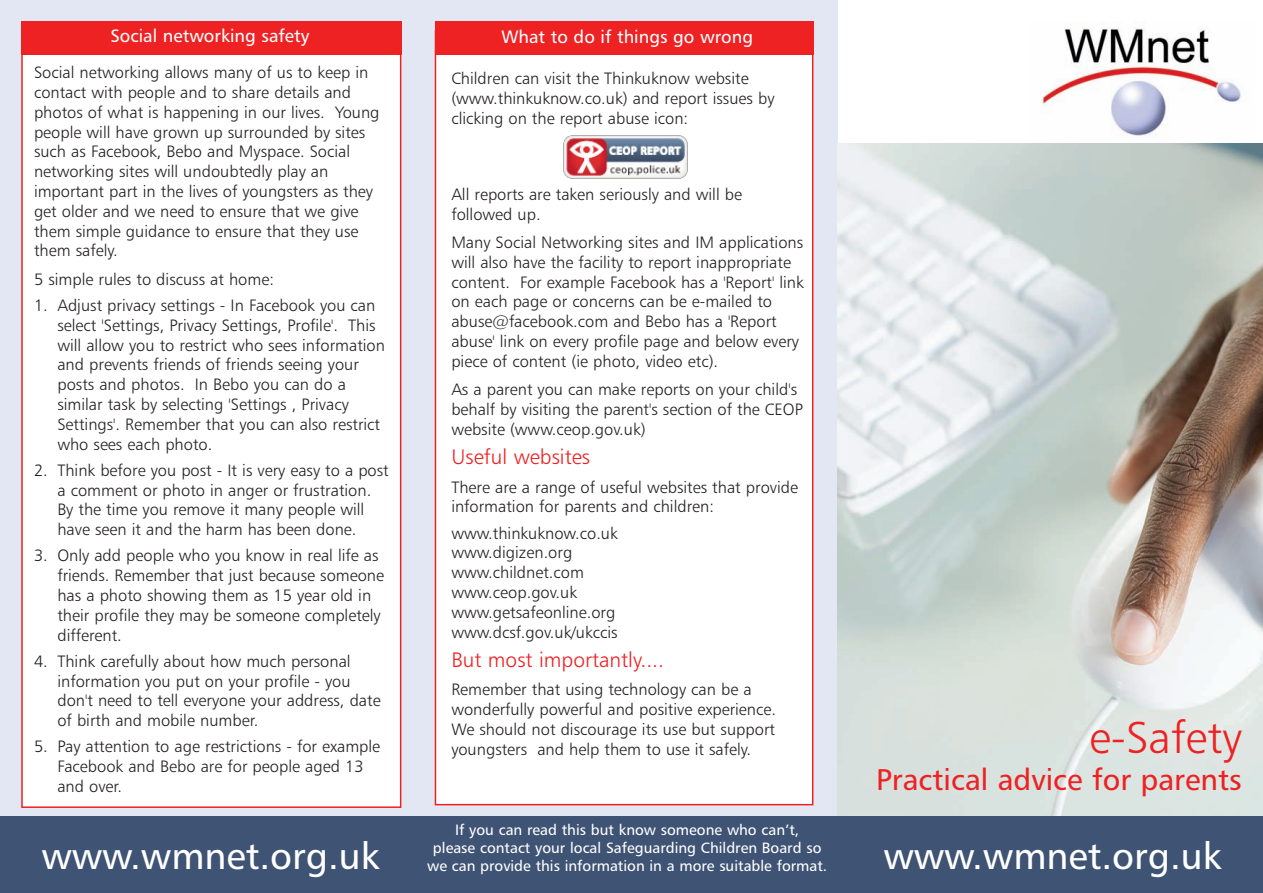
<style>
.page{position:relative;width:1263px;height:893px;background:#fff}
.page>*{position:absolute;margin:0;border:0;box-sizing:border-box;transform-origin:0 0}
.t1{font:45px "Humanist 777 BT Light B";color:#ee2123}
.t2{font:37.5px "Humanist 777 BT Roman B";color:#fff}
.t3{font:30px "Humanist 777 BT Roman B";color:#ee2123}
.t4{font:21px "Humanist 777 BT Light B";color:#ee2123}
.t5{font:18px "Humanist 777 BT Roman B";color:#fff}
.t6{font:16.5px/19.8px "Humanist 777 BT Light B";color:#231f20}
.t7{font:15px/18px "Humanist 777 BT Roman B";color:#fff;text-align:center}
</style>
<div class="page">
<div style="left:0;top:0;width:838px;height:893px;background:#e2e7f3"></div>
<img style="left:838px;top:144px;width:425px;height:672px">
<div style="left:436px;top:32px;width:376px;height:772px;background:#fff"></div>
<div style="left:0;top:816px;width:1263px;height:77px;background:#3f5374"></div>
<div style="left:435px;top:21px;width:378px;height:34px;background:#ee2123"></div>
<img style="left:563px;top:135px;width:125px;height:44px">
<img style="left:1042px;top:27px;width:199px;height:110px">
<div style="left:23px;top:23px;width:377px;height:783px;background:#fff"></div>
<div style="left:21px;top:21px;width:380px;height:34px;background:#ee2123"></div>
<p class="t5" style="left:110px;top:29px;width:200px">Social networking safety</p>
<p class="t6" style="left:34px;top:64px;width:347px">Social networking allows many of us to keep in contact with people and to share details and photos of what is happening in our lives. Young people will have grown up surrounded by sites such as Facebook, Bebo and Myspace. Social networking sites will undoubtedly play an important part in the lives of youngsters as they get older and we need to ensure that we give them simple guidance to ensure that they use them safely.</p>
<p class="t6" style="left:34px;top:270px;width:241px">5 simple rules to discuss at home:</p>
<p class="t6" style="left:57px;top:297px;width:329px;text-indent:-23px">1. Adjust privacy settings - In Facebook you can select 'Settings, Privacy Settings, Profile'. This will allow you to restrict who sees information and prevents friends of friends seeing your posts and photos. In Bebo you can do a similar task by selecting 'Settings , Privacy Settings'. Remember that you can also restrict who sees each photo.</p>
<p class="t6" style="left:34px;top:461px;width:356px;text-align:center">2. Think before you post - It is very easy to a post a comment or photo in anger or frustration.<br>By the time you remove it many people will<br>have seen it and the harm has been done.</p>
<p class="t6" style="left:57px;top:547px;width:328px;text-indent:-23px">3. Only add people who you know in real life as friends. Remember that just because someone has a photo showing them as 15 year old in their profile they may be someone completely different.</p>
<p class="t6" style="left:57px;top:652px;width:325px;text-indent:-23px">4. Think carefully about how much personal information you put on your profile - you don't need to tell everyone your address, date of birth and mobile number.</p>
<p class="t6" style="left:57px;top:738px;width:324px;text-indent:-23px">5. Pay attention to age restrictions - for example<br>Facebook and Bebo are for people aged 13 and over.</p>
<h2 class="t2" style="left:41px;top:841px;width:340px">www.wmnet.org.uk</h2>
<p class="t5" style="left:501px;top:29px;width:253px">What to do if things go wrong</p>
<p class="t6" style="left:451px;top:70px;width:325px">Children can visit the Thinkuknow website (www.thinkuknow.co.uk) and report issues by clicking on the report abuse icon:</p>
<p class="t6" style="left:451px;top:186px;width:292px">All reports are taken seriously and will be followed up.</p>
<p class="t6" style="left:451px;top:234px;width:354px">Many Social Networking sites and IM applications will also have the facility to report inappropriate content. For example Facebook has a 'Report' link on each page or concerns can be e-mailed to abuse@facebook.com and Bebo has a 'Report abuse' link on every profile page and below every piece of content (ie photo, video etc).</p>
<p class="t6" style="left:451px;top:381px;width:353px">As a parent you can make reports on your child's behalf by visiting the parent's section of the CEOP website (www.ceop.gov.uk)</p>
<p class="t4" style="left:451px;top:449px;width:140px">Useful websites</p>
<p class="t6" style="left:451px;top:478px;width:348px">There are a range of useful websites that provide information for parents and children:</p>
<p class="t6" style="left:451px;top:524px;width:168px">www.thinkuknow.co.uk www.digizen.org www.childnet.com www.ceop.gov.uk www.getsafeonline.org www.dcsf.gov.uk/ukccis</p>
<p class="t4" style="left:451px;top:651px;width:214px">But most importantly....</p>
<p class="t6" style="left:451px;top:681px;width:326px">Remember that using technology can be a wonderfully powerful and positive experience.<br>We should not discourage its use but support youngsters and help them to use it safely.</p>
<p class="t7" style="left:427px;top:822px;width:401px">If you can read this but know someone who can’t,<br>please contact your local Safeguarding Children Board so we can provide this information in a more suitable format.</p>
<h1 class="t1" style="left:1089px;top:719px;width:154px">e-Safety</h1>
<h3 class="t3" style="left:876px;top:768px;width:367px">Practical advice for parents</h3>
<h2 class="t2" style="left:883px;top:841px;width:340px">www.wmnet.org.uk</h2>
</div>
